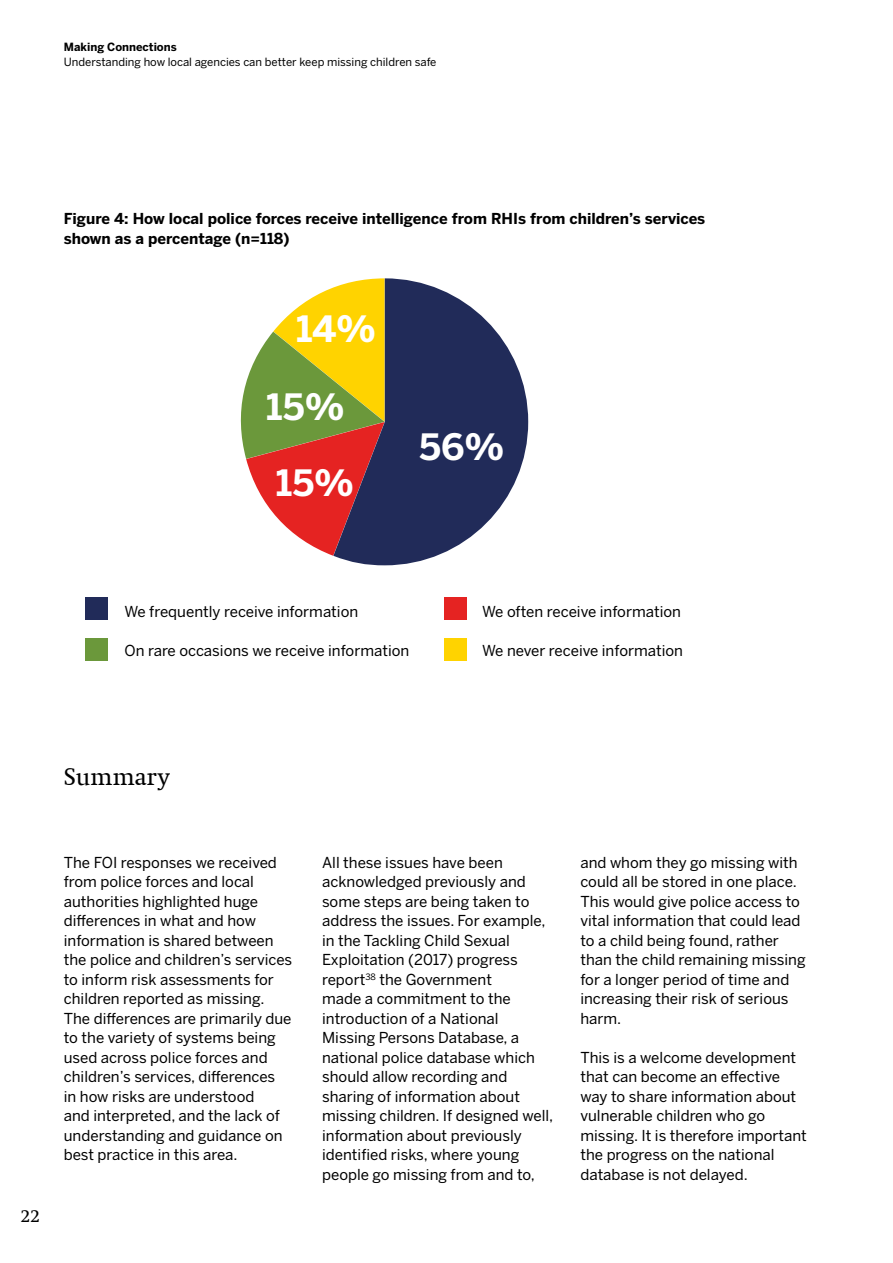
<style>
.page{position:relative;width:893px;height:1263px;background:#fff}
.page>*{position:absolute;margin:0;border:0;box-sizing:border-box;transform-origin:0 0}
.t1{font:700 36px "Benton Sans";color:#fff}
.t2{font:24px "Swift Com";color:#000}
.t3{font:18px "Swift Com";color:#000}
.t4{font:15px/19.5px "Benton Sans";color:#000}
.t5{font:700 15px/19.5px "Benton Sans";color:#000}
.t6{font:11.25px "Benton Sans";color:#000}
.t7{font:700 11.25px "Benton Sans";color:#000}
</style>
<div class="page">
<div style="left:85px;top:597px;width:23px;height:23px;background:#212b59"></div>
<div style="left:444px;top:597px;width:23px;height:23px;background:#e52322"></div>
<div style="left:85px;top:638px;width:23px;height:23px;background:#6b983b"></div>
<div style="left:444px;top:638px;width:23px;height:23px;background:#ffd300"></div>
<svg style="left:240px;top:287px;width:93px;height:269px"></svg>
<svg style="left:333px;top:278px;width:195px;height:287px;background:#675d62"></svg>
<p class="t7" style="left:64px;top:40px;width:114px">Making Connections</p>
<p class="t6" style="left:64px;top:55px;width:374px">Understanding how local agencies can better keep missing children safe</p>
<p class="t5" style="left:64px;top:209px;width:643px">Figure 4: How local police forces receive intelligence from RHIs from children’s services shown as a percentage (n=118)</p>
<h1 class="t1" style="left:296px;top:307px;width:81px">14%</h1>
<h1 class="t1" style="left:266px;top:385px;width:80px">15%</h1>
<h1 class="t1" style="left:276px;top:462px;width:80px">15%</h1>
<h1 class="t1" style="left:419px;top:426px;width:87px">56%</h1>
<p class="t4" style="left:125px;top:601px;width:235px">We frequently receive information</p>
<p class="t4" style="left:125px;top:640px;width:286px">On rare occasions we receive information</p>
<p class="t4" style="left:482px;top:601px;width:200px">We often receive information</p>
<p class="t4" style="left:482px;top:640px;width:202px">We never receive information</p>
<h2 class="t2" style="left:64px;top:762px;width:108px">Summary</h2>
<p class="t3" style="left:21px;top:1206px;width:21px">22</p>
<p class="t4" style="left:64px;top:852px;width:230px">The FOI responses we received from police forces and local authorities highlighted huge differences in what and how information is shared between the police and children’s services to inform risk assessments for children reported as missing.<br>The differences are primarily due to the variety of systems being used across police forces and children’s services, differences<br>in how risks are understood<br>and interpreted, and the lack of understanding and guidance on best practice in this area.</p>
<p class="t4" style="left:322px;top:852px;width:233px">All these issues have been acknowledged previously and some steps are being taken to address the issues. For example, in the Tackling Child Sexual<br>Exploitation (2017) progress report<sup>38</sup> the Government<br>made a commitment to the introduction of a National<br>Missing Persons Database, a national police database which should allow recording and sharing of information about missing children. If designed well, information about previously identified risks, where young people go missing from and to,</p>
<p class="t4" style="left:580px;top:852px;width:227px">and whom they go missing with could all be stored in one place.<br>This would give police access to vital information that could lead to a child being found, rather than the child remaining missing for a longer period of time and increasing their risk of serious harm.</p>
<p class="t4" style="left:580px;top:1047px;width:228px">This is a welcome development that can become an effective way to share information about vulnerable children who go missing. It is therefore important the progress on the national database is not delayed.</p>
</div>
